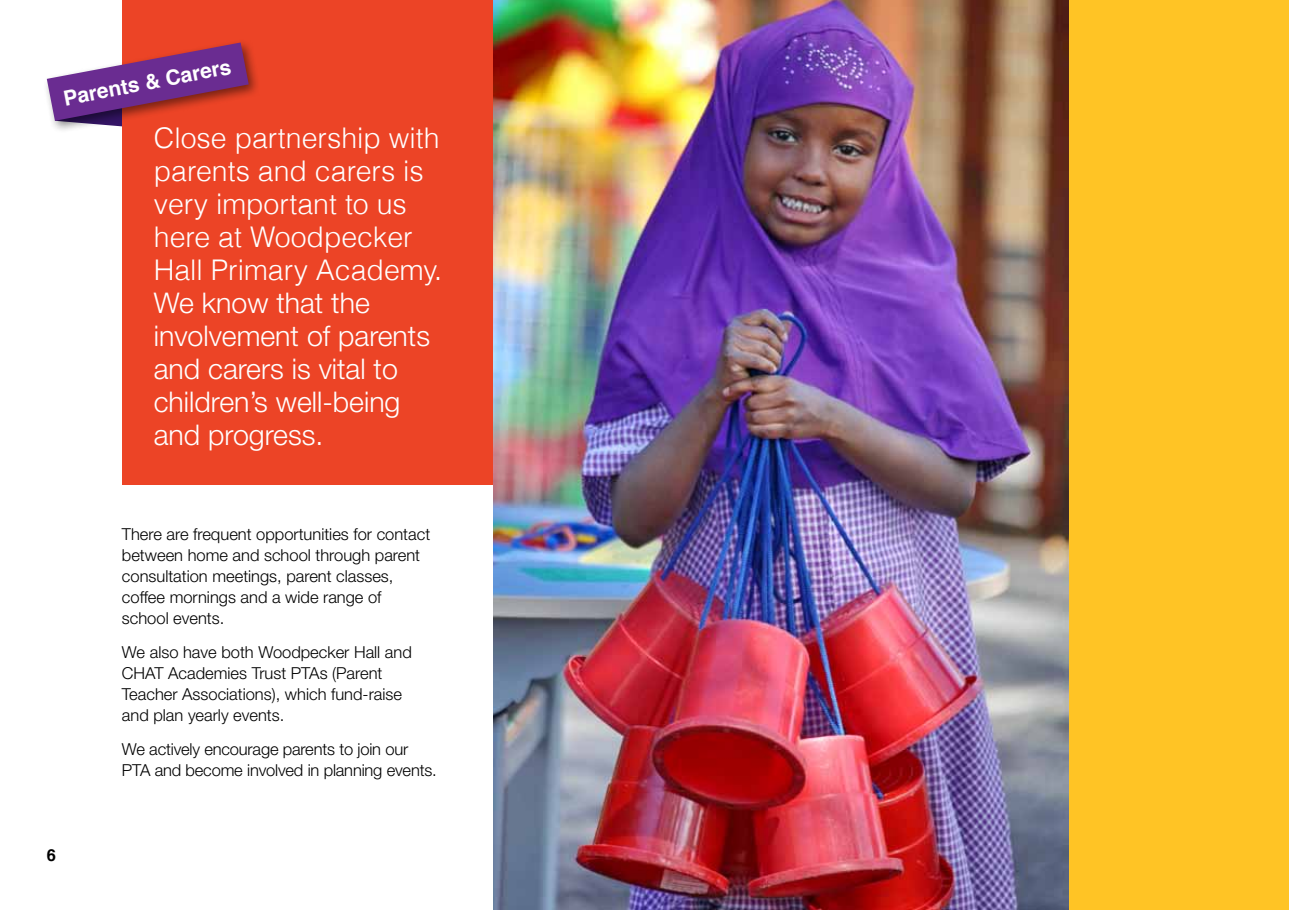
<style>
.page{position:relative;width:1289px;height:910px;background:#fff}
.page>*{position:absolute;margin:0;border:0;box-sizing:border-box;transform-origin:0 0}
.t1{font:300 28.5px/33px "Helvetica";color:#fff}
.t2{font:300 28.5px/33px "Helvetica Neue";color:#fff}
.t3{font:700 21px "Helvetica";color:#fff}
.t4{font:300 16.5px/21px "Helvetica Neue";color:#000}
.t5{font:700 16.5px "Helvetica";color:#000}
.s1{font-family:"Helvetica Neue"}
</style>
<div class="page">
<div style="left:122px;top:0;width:371px;height:485px;background:#ec4426"></div>
<div style="left:43px;top:38px;width:218px;height:96px;background:#000;opacity:.5"></div>
<svg style="left:47px;top:43px;width:202px;height:84px"></svg>
<div style="left:493px;top:0;width:795px;height:910px;background:#ffc425"></div>
<img style="left:493px;top:0;width:575px;height:910px">
<p class="t3" style="left:60px;top:82px;width:172px;rotate:-11deg">Parents &amp; Carers</p>
<h1 class="t1" style="left:154px;top:121px;width:290px">Close partnership with parents and carers is very important to us here at Woodpecker<br>Hall Primary Acade<span class="s1">my.</span></h1>
<h1 class="t2" style="left:154px;top:286px;width:278px">We know that the involvement of parents and carers is vital to children’s well-being and progress.</h1>
<p class="t5" style="left:47px;top:842px;width:11px">6</p>
<p class="t4" style="left:122px;top:524px;width:310px">There are frequent opportunities for contact between home and school through parent consultation meetings, parent classes, coffee mornings and a wide range of school events.</p>
<p class="t4" style="left:122px;top:641px;width:291px">We also have both Woodpecker Hall and CHAT Academies Trust PTAs (Parent Teacher Associations), which fund-raise and plan yearly events.</p>
<p class="t4" style="left:122px;top:738px;width:316px">We actively encourage parents to join our<br>PTA and become involved in planning events.</p>
</div>
